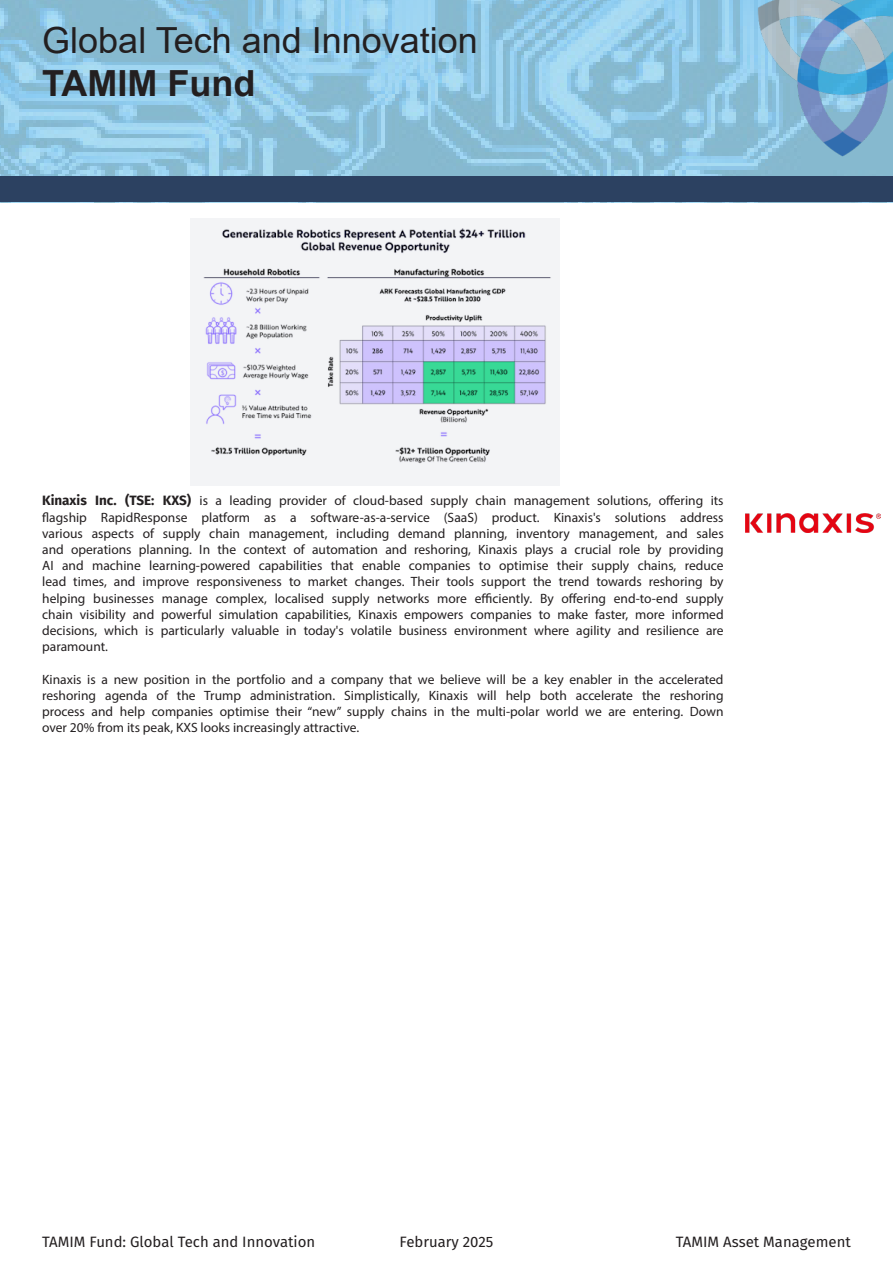
<style>
.page{position:relative;width:893px;height:1263px;background:#fff}
.page>*{position:absolute;margin:0;border:0;box-sizing:border-box;transform-origin:0 0}
.t1{font:36px "Arial";color:#231f20}
.t2{font:700 36px "Arial";color:#231f20}
.t3{font:15px "Fira Sans";color:#231f20}
.t4{font:13.5px/16.2px "Myriad Pro";color:#231f20;text-align:justify}
.s1{font-family:"Fira Sans";font-weight:700}
</style>
<div class="page">
<img style="left:191px;top:218px;width:369px;height:268px">
<img style="left:745px;top:514px;width:135px;height:18px">
<img style="left:0;top:0;width:725px;height:176px">
<img style="left:725px;top:0;width:168px;height:176px">
<div style="left:0;top:176px;width:893px;height:26px;background:#2c4161"></div>
<p class="t1" style="left:42px;top:16px;width:437px">Global Tech and Innovation</p>
<p class="t2" style="left:42px;top:58px;width:215px">TAMIM Fund</p>
<p class="t4" style="left:42px;top:492px;width:683px"><span class="s1">Kinaxis Inc. (TSE: KXS)</span> is a leading provider of cloud-based supply chain management solutions, offering its flagship RapidResponse platform as a software-as-a-service (SaaS) product. Kinaxis's solutions address various aspects of supply chain management, including demand planning, inventory management, and sales and operations planning. In the context of automation and reshoring, Kinaxis plays a crucial role by providing AI and machine learning-powered capabilities that enable companies to optimise their supply chains, reduce lead times, and improve responsiveness to market changes. Their tools support the trend towards reshoring by helping businesses manage complex, localised supply networks more efficiently. By offering end-to-end supply chain visibility and powerful simulation capabilities, Kinaxis empowers companies to make faster, more informed decisions, which is particularly valuable in today's volatile business environment where agility and resilience are paramount.</p>
<p class="t4" style="left:42px;top:671px;width:683px">Kinaxis is a new position in the portfolio and a company that we believe will be a key enabler in the accelerated reshoring agenda of the Trump administration. Simplistically, Kinaxis will help both accelerate the reshoring process and help companies optimise their “new” supply chains in the multi-polar world we are entering. Down over 20% from its peak, KXS looks increasingly attractive.</p>
<p class="t3" style="left:42px;top:1230px;width:274px">TAMIM Fund: Global Tech and Innovation</p>
<p class="t3" style="left:400px;top:1230px;width:95px">February 2025</p>
<p class="t3" style="left:676px;top:1230px;width:176px">TAMIM Asset Management</p>
</div>
